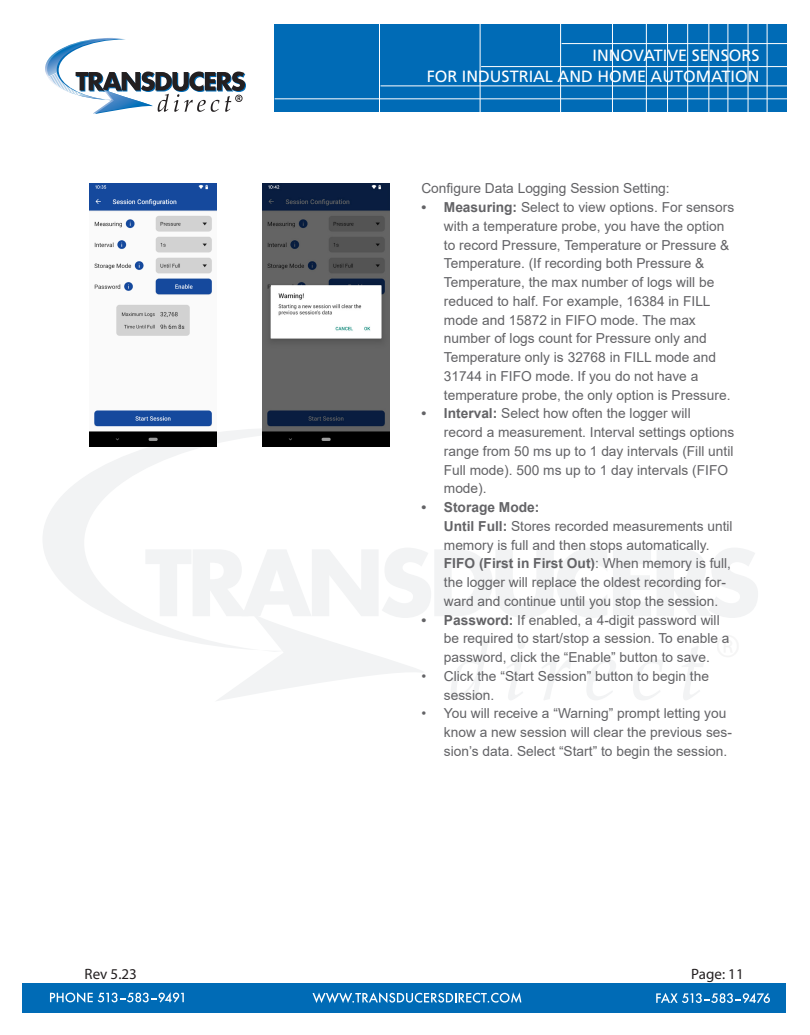
<style>
.page{position:relative;width:810px;height:1035px;background:#fff}
.page>*{position:absolute;margin:0;border:0;box-sizing:border-box;transform-origin:0 0}
.t1{font:50px "Myriad";color:#231f20}
.t2{font:16.25px/21.2px "Frutiger LT Std";color:#fff;text-align:right}
.t3{font:15px "Myriad Pro";color:#231f20}
.t4{font:13.75px/18.8px "Arial";color:#636366}
.s1{font-weight:700}
</style>
<div class="page">
<svg style="left:45px;top:38px;width:201px;height:76px"></svg>
<div style="left:274px;top:25px;width:512px;height:87px;background:#006bb6"></div>
<hr style="left:275px;top:99px;width:513px;height:1px;background:#fff">
<hr style="left:381px;top:86px;width:407px;height:1px;background:#fff">
<hr style="left:481px;top:66px;width:307px;height:1px;background:#fff">
<hr style="left:562px;top:43px;width:226px;height:1px;background:#fff">
<hr style="left:767px;top:22px;width:1px;height:104px;background:#fff">
<hr style="left:748px;top:22px;width:1px;height:104px;background:#fff">
<hr style="left:728px;top:22px;width:1px;height:104px;background:#fff">
<hr style="left:709px;top:22px;width:1px;height:104px;background:#fff">
<hr style="left:687px;top:22px;width:1px;height:104px;background:#fff">
<hr style="left:667px;top:22px;width:1px;height:104px;background:#fff">
<hr style="left:646px;top:22px;width:1px;height:104px;background:#fff">
<hr style="left:612px;top:22px;width:1px;height:107px;background:#fff">
<hr style="left:560px;top:22px;width:1px;height:105px;background:#fff">
<hr style="left:480px;top:22px;width:1px;height:108px;background:#fff">
<hr style="left:379px;top:22px;width:1px;height:109px;background:#fff">
<div style="left:23px;top:983px;width:763px;height:29px;background:#006bb6"></div>
<svg style="left:50px;top:992px;width:134px;height:11px"></svg>
<svg style="left:313px;top:992px;width:208px;height:11px"></svg>
<svg style="left:656px;top:993px;width:114px;height:10px"></svg>
<svg style="left:458px;top:548px;width:149px;height:70px"></svg>
<svg style="left:613px;top:550px;width:38px;height:66px"></svg>
<svg style="left:657px;top:548px;width:101px;height:70px"></svg>
<svg style="left:43px;top:428px;width:415px;height:273px"></svg>
<svg style="left:451px;top:638px;width:38px;height:62px"></svg>
<svg style="left:507px;top:640px;width:18px;height:60px"></svg>
<svg style="left:542px;top:659px;width:29px;height:41px"></svg>
<svg style="left:587px;top:660px;width:29px;height:40px"></svg>
<svg style="left:633px;top:659px;width:30px;height:41px"></svg>
<svg style="left:682px;top:646px;width:22px;height:54px"></svg>
<img style="left:89px;top:183px;width:127px;height:264px">
<img style="left:263px;top:183px;width:126px;height:264px">
<p class="t2" style="left:427px;top:45px;width:334px">INNOVATIVE SENSORS<br>FOR INDUSTRIAL AND HOME AUTOMATION</p>
<p class="t4" style="left:421px;top:179px;width:250px">Configure Data Logging Session Setting:</p>
<p class="t4" style="left:444px;top:198px;width:292px;text-indent:-22px"><span class="s1">• Measuring:</span> Select to view options. For sensors with a temperature probe, you have the option to record Pressure, Temperature or Pressure &amp; Temperature. (If recording both Pressure &amp; Temperature, the max number of logs will be reduced to half. For example, 16384 in FILL mode and 15872 in FIFO mode. The max number of logs count for Pressure only and Temperature only is 32768 in FILL mode and 31744 in FIFO mode. If you do not have a temperature probe, the only option is Pressure.</p>
<p class="t4" style="left:444px;top:404px;width:292px;text-indent:-22px"><span class="s1">• Interval:</span> Select how often the logger will<br>record a measurement. Interval settings options range from 50 ms up to 1 day intervals (Fill until Full mode). 500 ms up to 1 day intervals (FIFO mode).</p>
<p class="t4" style="left:444px;top:498px;width:290px;text-indent:-22px"><span class="s1">• Storage Mode:<br>Until Full:</span> Stores recorded measurements until memory is full and then stops automatically.<br><span class="s1">FIFO (First in First Out)</span>: When memory is full, the logger will replace the oldest recording for&shy;ward and continue until you stop the session.</p>
<p class="t4" style="left:444px;top:610px;width:287px;text-indent:-22px"><span class="s1">• Password:</span> If enabled, a 4-digit password will be required to start/stop a session. To enable a password, click the “Enable” button to save.</p>
<p class="t4" style="left:444px;top:666px;width:267px;text-indent:-22px">• Click the “Start Session” button to begin the session.</p>
<p class="t4" style="left:444px;top:704px;width:290px;text-indent:-22px">• You will receive a “Warning” prompt letting you know a new session will clear the previous ses&shy;sion’s data. Select “Start” to begin the session.</p>
<h1 class="t1" style="left:716px;top:627px;width:27px">®</h1>
<p class="t3" style="left:85px;top:964px;width:54px">Rev 5.23</p>
<p class="t3" style="left:691px;top:964px;width:54px">Page: 11</p>
</div>
